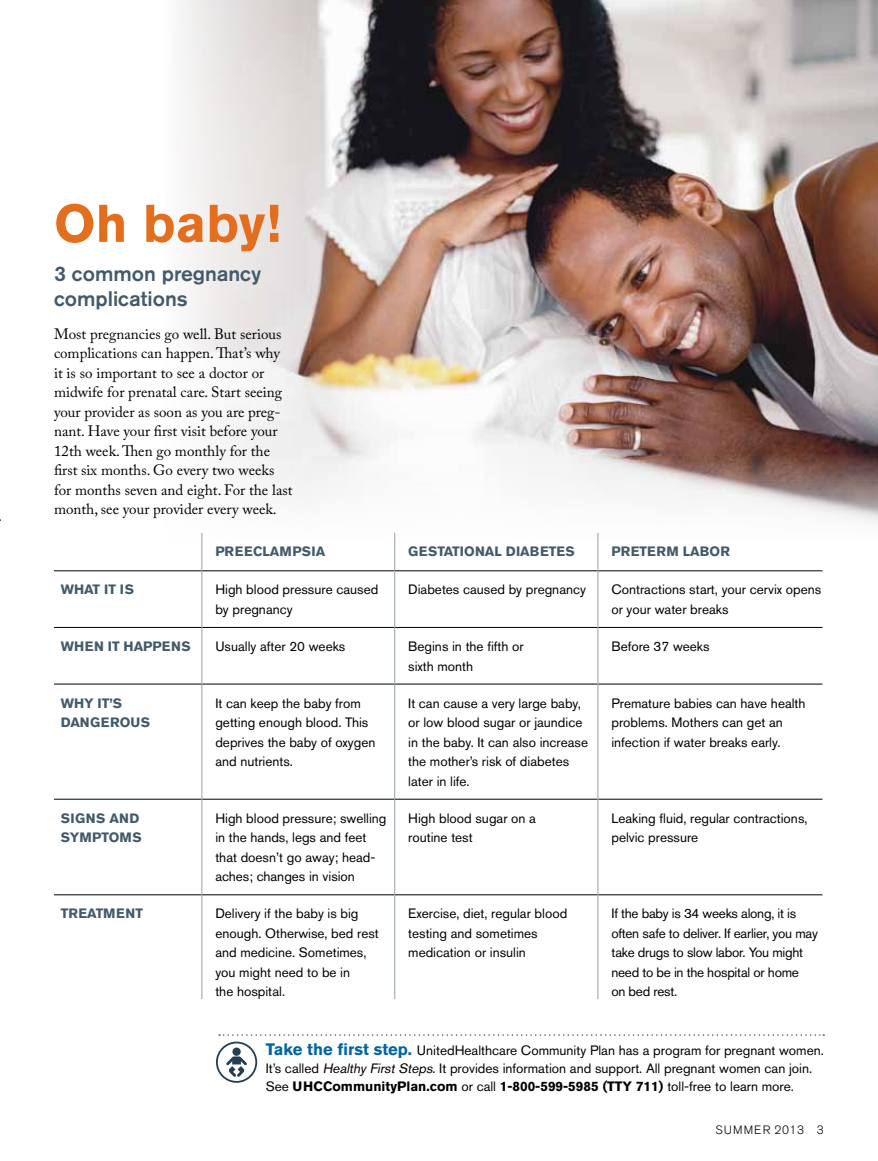
<style>
.page{position:relative;width:878px;height:1161px;background:#fff}
.page>*{position:absolute;margin:0;border:0;box-sizing:border-box;transform-origin:0 0}
.t1{font:700 52.5px "Akzidenz Grotesk BE";color:#e36f1e}
.t2{font:500 21px/25.2px "Akzidenz Grotesk BE";color:#425a69}
.t3{font:15px/19.5px "Adobe Caslon Pro";color:#000}
.t4{font:13.5px/19.5px "Akzidenz Grotesk BE";color:#000}
.t5{font:13.5px/19.5px "Akzidenz Grotesk BE";letter-spacing:-.02em;color:#000}
.t6{font:700 13.5px/19.5px "Akzidenz Grotesk BE";color:#425a69}
.t7{font:700 13.5px/19.5px "Akzidenz Grotesk BE";letter-spacing:.02em;color:#425a69}
.t8{font:300 12px "Akzidenz Grotesk BE";letter-spacing:.07em;color:#000}
.s1{font-weight:700;font-size:16.5px;color:#0065a4}
.s2{font-style:italic}
.s3{font-weight:700}
</style>
<div class="page">
<img style="left:182px;top:0;width:696px;height:541px">
<hr style="left:54px;top:570px;width:148px;height:1px;background:#000">
<hr style="left:202px;top:570px;width:192px;height:1px;background:#000">
<hr style="left:395px;top:570px;width:202px;height:1px;background:#000">
<hr style="left:598px;top:570px;width:224px;height:1px;background:#000">
<hr style="left:54px;top:627px;width:148px;height:1px;background:#000">
<hr style="left:202px;top:627px;width:192px;height:1px;background:#000">
<hr style="left:395px;top:627px;width:202px;height:1px;background:#000">
<hr style="left:598px;top:627px;width:224px;height:1px;background:#000">
<hr style="left:54px;top:684px;width:148px;height:1px;background:#000">
<hr style="left:202px;top:684px;width:192px;height:1px;background:#000">
<hr style="left:395px;top:684px;width:202px;height:1px;background:#000">
<hr style="left:598px;top:684px;width:224px;height:1px;background:#000">
<hr style="left:54px;top:799px;width:148px;height:1px;background:#000">
<hr style="left:202px;top:799px;width:192px;height:1px;background:#000">
<hr style="left:395px;top:799px;width:202px;height:1px;background:#000">
<hr style="left:598px;top:799px;width:224px;height:1px;background:#000">
<hr style="left:54px;top:894px;width:148px;height:1px;background:#000">
<hr style="left:202px;top:894px;width:192px;height:1px;background:#000">
<hr style="left:395px;top:894px;width:202px;height:1px;background:#000">
<hr style="left:598px;top:894px;width:224px;height:1px;background:#000">
<hr style="left:201px;top:533px;width:1px;height:38px;background:#95a0a9">
<hr style="left:394px;top:533px;width:1px;height:38px;background:#95a0a9">
<hr style="left:597px;top:533px;width:1px;height:38px;background:#95a0a9">
<hr style="left:201px;top:571px;width:1px;height:56px;background:#95a0a9">
<hr style="left:394px;top:571px;width:1px;height:56px;background:#95a0a9">
<hr style="left:597px;top:571px;width:1px;height:56px;background:#95a0a9">
<hr style="left:201px;top:627px;width:1px;height:57px;background:#95a0a9">
<hr style="left:394px;top:627px;width:1px;height:57px;background:#95a0a9">
<hr style="left:597px;top:627px;width:1px;height:57px;background:#95a0a9">
<hr style="left:201px;top:684px;width:1px;height:115px;background:#95a0a9">
<hr style="left:394px;top:684px;width:1px;height:115px;background:#95a0a9">
<hr style="left:597px;top:684px;width:1px;height:115px;background:#95a0a9">
<hr style="left:201px;top:799px;width:1px;height:96px;background:#95a0a9">
<hr style="left:394px;top:799px;width:1px;height:96px;background:#95a0a9">
<hr style="left:597px;top:799px;width:1px;height:96px;background:#95a0a9">
<hr style="left:201px;top:895px;width:1px;height:104px;background:#95a0a9">
<hr style="left:394px;top:895px;width:1px;height:104px;background:#95a0a9">
<hr style="left:597px;top:895px;width:1px;height:104px;background:#95a0a9">
<svg style="left:219px;top:1034px;width:605px;height:2px"></svg>
<svg style="left:216px;top:1042px;width:41px;height:41px"></svg>
<p class="t1" style="left:54px;top:193px;width:228px">OH BABY!</p>
<p class="t2" style="left:54px;top:260px;width:208px">3 common pregnancy complications</p>
<p class="t3" style="left:54px;top:324px;width:240px">Most pregnancies go well. But serious complications can happen. That’s why it is so important to see a doctor or midwife for prenatal care. Start seeing your provider as soon as you are preg&shy;nant. Have your first visit before your 12th week. Then go monthly for the first six months. Go every two weeks for months seven and eight. For the last month, see your provider every week.</p>
<p class="t6" style="left:215px;top:542px;width:20px">PREE</p>
<p class="t6" style="left:253px;top:542px;width:74px">CLAMPSIA</p>
<p class="t6" style="left:408px;top:542px;width:132px">GESTATIONAL DIABETES</p>
<p class="t6" style="left:611px;top:542px;width:20px">PRETER</p>
<p class="t6" style="left:666px;top:542px;width:44px">M LABOR</p>
<p class="t6" style="left:61px;top:580px;width:75px">WHAT IT IS</p>
<p class="t4" style="left:215px;top:580px;width:164px">High blood pressure caused by pregnancy</p>
<p class="t4" style="left:408px;top:580px;width:179px">Diabetes caused by pregnancy</p>
<p class="t4" style="left:611px;top:580px;width:211px">Contractions start, your cervix opens or your water breaks</p>
<p class="t6" style="left:61px;top:637px;width:84px">WHEN IT HAPP</p>
<p class="t6" style="left:162px;top:637px;width:30px">ENS</p>
<p class="t4" style="left:215px;top:637px;width:131px">Usually after 20 weeks</p>
<p class="t4" style="left:408px;top:637px;width:117px">Begins in the fifth or sixth month</p>
<p class="t4" style="left:611px;top:637px;width:100px">Before 37 weeks</p>
<p class="t7" style="left:61px;top:693px;width:91px">WHY IT’S<br>DANG EROUS</p>
<p class="t4" style="left:215px;top:693px;width:162px">It can keep the baby from getting enough blood. This deprives the baby of oxygen and nutrients.</p>
<p class="t4" style="left:408px;top:693px;width:181px">It can cause a very large baby, or low blood sugar or jaundice in the baby. It can also increase the mother’s risk of diabetes later in life.</p>
<p class="t4" style="left:611px;top:693px;width:196px">Premature babies can have health problems. Mothers can get an infection if water breaks early.</p>
<p class="t6" style="left:61px;top:808px;width:9px">SIG</p>
<p class="t6" style="left:61px;top:808px;width:83px;text-indent:25px">NS AND<br>SYMPTOM S</p>
<p class="t4" style="left:215px;top:808px;width:172px">High blood pressure; swelling in the hands, legs and feet that doesn’t go away; head&shy;aches; changes in vision</p>
<p class="t4" style="left:408px;top:808px;width:129px">High blood sugar on a routine test</p>
<p class="t4" style="left:611px;top:808px;width:198px">Leaking fluid, regular contractions, pelvic pressure</p>
<p class="t7" style="left:61px;top:904px;width:84px">TREATMENT</p>
<p class="t4" style="left:215px;top:904px;width:165px">Delivery if the baby is big enough. Otherwise, bed rest and medicine. Sometimes, you might need to be in<br>the hospital.</p>
<p class="t4" style="left:408px;top:904px;width:160px">Exercise, diet, regular blood testing and sometimes medication or insulin</p>
<p class="t5" style="left:611px;top:904px;width:208px">If the baby is 34 weeks along, it is often safe to deliver. If earlier, you may take drugs to slow labor. You might need to be in the hospital or home<br>on bed rest.</p>
<p class="t4" style="left:266px;top:1042px;width:559px;line-height:18px"><span class="s1">TAKE THE FIRST STEP.</span> UnitedHealthcare Community Plan has a program for pregnant women.<br>It’s called <span class="s2">Healthy First Steps</span>. It provides information and support. All pregnant women can join.<br>See <span class="s3">UH CCOMMUNITYPLAN.COM</span> or call <span class="s3">1-800-599-5985 (TTY</span></p>
<p class="t4" style="left:636px;top:1077px;width:159px"><span class="s3">711)</span> toll-free to learn more.</p>
<p class="t8" style="left:715px;top:1123px;width:110px">SUMMER 2013 3</p>
</div>
